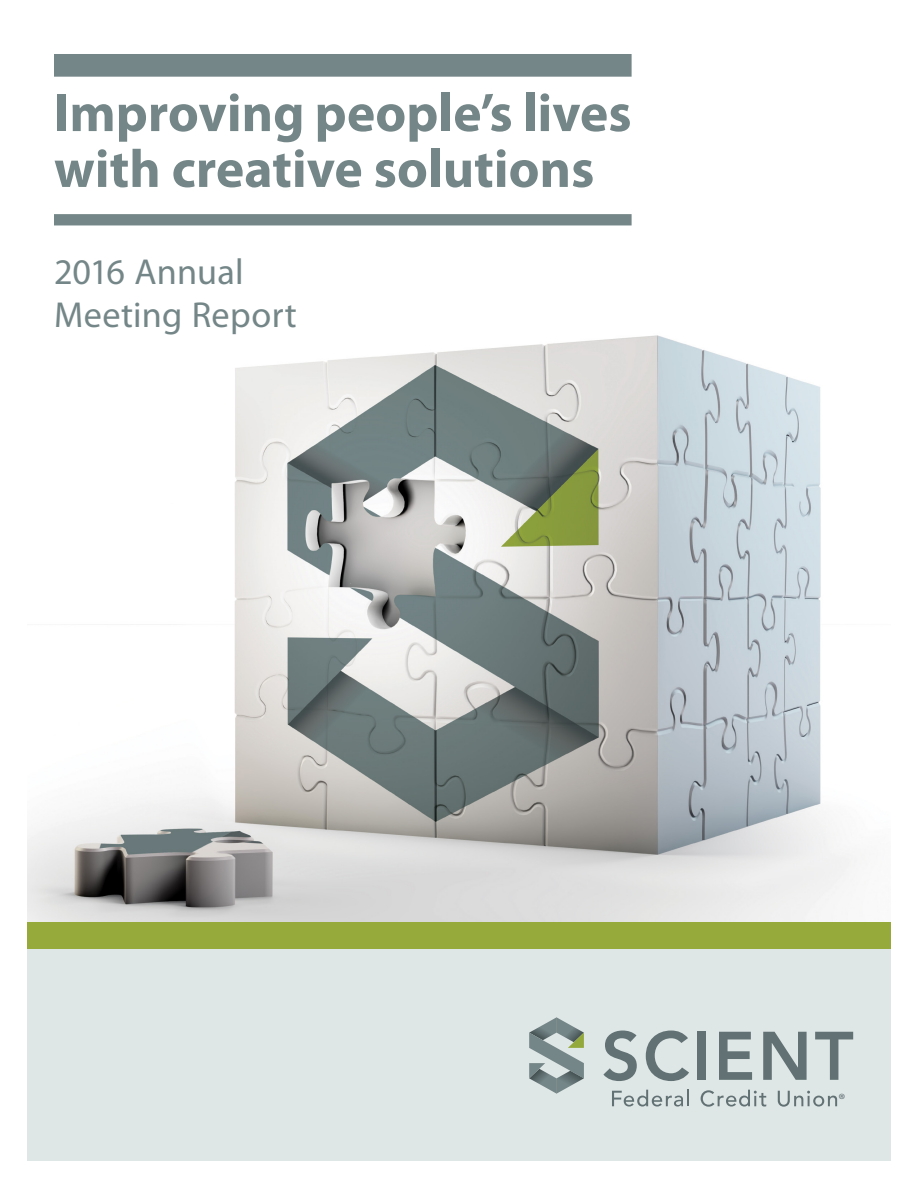
<style>
.page{position:relative;width:918px;height:1188px;background:#fff}
.page>*{position:absolute;margin:0;border:0;box-sizing:border-box;transform-origin:0 0}
.t1{font:700 53.7px/55.8px "Myriad Pro";color:#748687}
.t2{font:36.15px/43.5px "Myriad Pro";letter-spacing:.005em;color:#748687}
.t3{font:16.5px "Myriad Pro";color:#627274}
</style>
<div class="page">
<img style="left:27px;top:225px;width:834px;height:697px">
<div style="left:27px;top:949px;width:864px;height:212px;background:#dfe6e6"></div>
<div style="left:27px;top:922px;width:864px;height:27px;background:#95aa3b"></div>
<svg style="left:529px;top:1017px;width:55px;height:77px"></svg>
<svg style="left:603px;top:1031px;width:34px;height:50px"></svg>
<svg style="left:646px;top:1031px;width:43px;height:50px"></svg>
<div style="left:697px;top:1032px;width:9px;height:48px;background:#627274"></div>
<svg style="left:719px;top:1032px;width:33px;height:48px"></svg>
<svg style="left:763px;top:1032px;width:44px;height:48px"></svg>
<svg style="left:815px;top:1032px;width:38px;height:48px"></svg>
<svg style="left:612px;top:1090px;width:77px;height:17px"></svg>
<svg style="left:701px;top:1090px;width:65px;height:17px"></svg>
<svg style="left:778px;top:1091px;width:59px;height:16px"></svg>
<div style="left:54px;top:54px;width:578px;height:23px;background:#748687"></div>
<div style="left:54px;top:214px;width:578px;height:11px;background:#748687"></div>
<p class="t1" style="left:54px;top:83px;width:579px">Improving people’s lives with creative solutions</p>
<p class="t2" style="left:54px;top:249px;width:244px">2016 Annual<br>Meeting Report</p>
<p class="t3" style="left:839px;top:1089px;width:8px">®</p>
</div>
